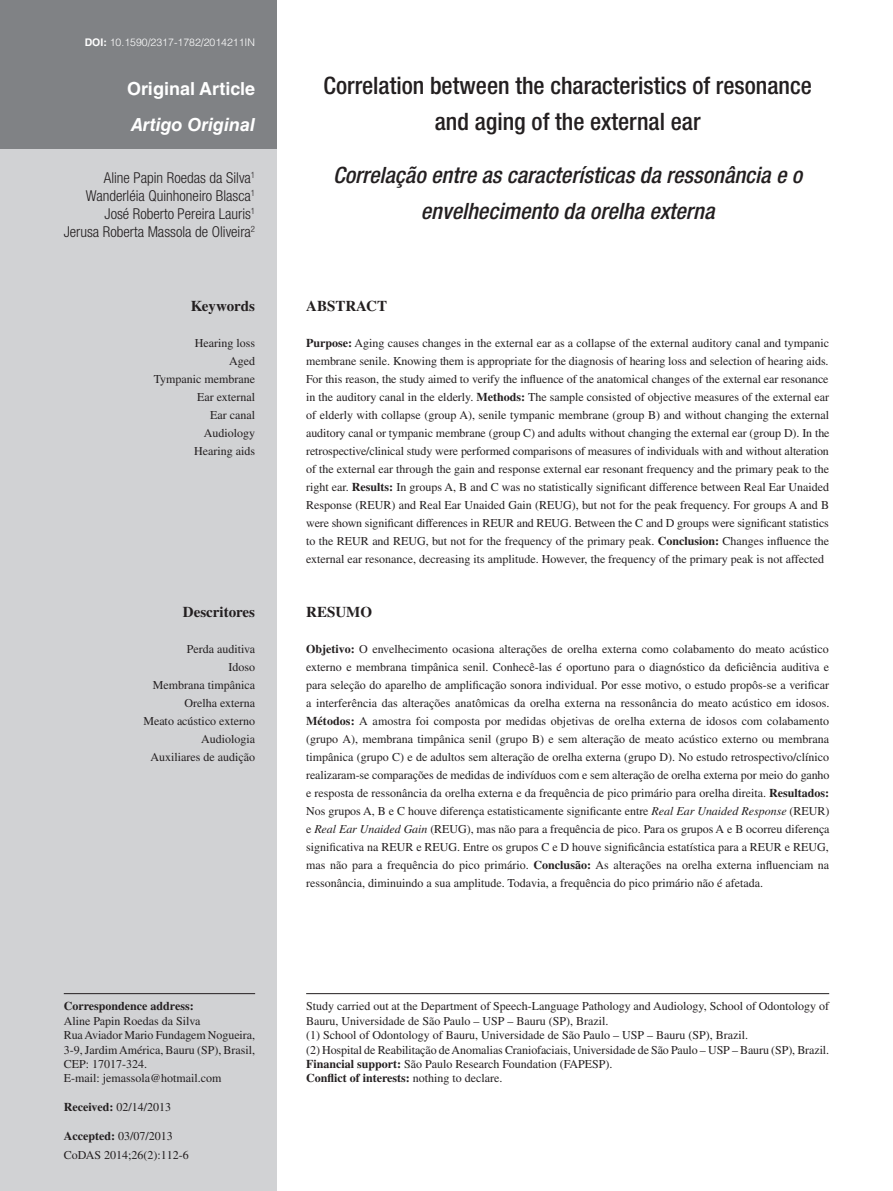
<style>
.page{position:relative;width:893px;height:1191px;background:#fff}
.page>*{position:absolute;margin:0;border:0;box-sizing:border-box;transform-origin:0 0}
.t1{font:500 condensed 24px/36px "Helvetica Neue LT Std";color:#231f20;text-align:center}
.t2{font:italic 500 condensed 22.5px/36px "Helvetica Neue LT Std";color:#231f20;text-align:center}
.t3{font:700 18px "Helvetica LT Std";color:#fff}
.t4{font:italic 700 18px "Helvetica LT Std";color:#fff}
.t5{font:300 condensed 15px/18px "Helvetica Neue LT Std";color:#231f20;text-align:right}
.t6{font:700 15px "Times LT Std";color:#231f20}
.t7{font:12px/18px "Times LT Std";color:#231f20;text-align:right}
.t8{font:700 12px "Times LT Std";color:#231f20}
.t9{font:300 10.5px "Helvetica LT Std";color:#fff}
.s1{font-weight:700}
.s2{font-style:italic}
</style>
<div class="page">
<div style="left:0;top:0;width:276px;height:1191px;background:#d1d2d4"></div>
<div style="left:0;top:0;width:276px;height:149px;background:#808285"></div>
<hr style="left:64px;top:993px;width:191px;height:1px;background:#231f20">
<hr style="left:306px;top:993px;width:523px;height:1px;background:#231f20">
<p class="t9" style="left:85px;top:36px;width:172px"><span class="s1">DOI:</span> 10.1590/2317-1782/2014211IN</p>
<h3 class="t3" style="left:127px;top:77px;width:129px">Original Article</h3>
<h3 class="t4" style="left:131px;top:113px;width:126px">Artigo Original</h3>
<p class="t5" style="left:64px;top:169px;width:193px">Aline Papin Roedas da Silva<sup>1<br></sup>Wanderléia Quinhoneiro Blasca<sup>1<br></sup>José Roberto Pereira Lauris<sup>1<br></sup>Jerusa Roberta Massola de Oliveira<sup>2</sup></p>
<p class="t6" style="left:191px;top:297px;width:66px">Keywords</p>
<p class="t7" style="left:154px;top:333px;width:103px">Hearing loss<br>Aged<br>Tympanic membrane<br>Ear external<br>Ear canal<br>Audiology<br>Hearing aids</p>
<p class="t6" style="left:183px;top:603px;width:74px">Descritores</p>
<p class="t7" style="left:143px;top:639px;width:113px">Perda auditiva<br>Idoso<br>Membrana timpânica<br>Orelha externa<br>Meato acústico externo<br>Audiologia<br>Auxiliares de audição</p>
<p class="t8" style="left:64px;top:999px;width:131px">Correspondence address:</p>
<p class="t7" style="left:64px;top:1013px;width:193px;line-height:14.4px;text-align:left">Aline Papin Roedas da Silva<br>Rua Aviador Mario Fundagem Nogueira,<br>3-9, Jardim América, Bauru (SP), Brasil,<br>CEP: 17017-324.<br>E-mail: jemassola@hotmail.com</p>
<p class="t7" style="left:64px;top:1098px;width:109px"><span class="s1">Received:</span> 02/14/2013</p>
<p class="t7" style="left:64px;top:1126px;width:110px"><span class="s1">Accepted:</span> 03/07/2013</p>
<p class="t7" style="left:64px;top:1146px;width:127px">CoDAS 2014;26(2):112-6</p>
<h1 class="t1" style="left:324px;top:67px;width:490px">Correlation between the characteristics of resonance and aging of the external ear</h1>
<h2 class="t2" style="left:333px;top:157px;width:471px">Correlação entre as características da ressonância e o envelhecimento da orelha externa</h2>
<p class="t6" style="left:306px;top:297px;width:51px">Abstrac</p>
<p class="t6" style="left:377px;top:297px;width:12px">t</p>
<p class="t7" style="left:306px;top:333px;width:525px;text-align:justify"><span class="s1">Purpose:</span> Aging causes changes in the external ear as a collapse of the external auditory canal and tympanic membrane senile. Knowing them is appropriate for the diagnosis of hearing loss and selection of hearing aids.<br>For this reason, the study aimed to verify the influence of the anatomical changes of the external ear resonance in the auditory canal in the elderly. <span class="s1">Methods:</span> The sample consisted of objective measures of the external ear of elderly with collapse (group A), senile tympanic membrane (group B) and without changing the external auditory canal or tympanic membrane (group C) and adults without changing the external ear (group D). In the retrospective/clinical study were performed comparisons of measures of individuals with and without alteration of the external ear through the gain and response external ear resonant frequency and the primary peak to the right ear. <span class="s1">Results:</span> In groups A, B and C was no statistically significant difference between Real Ear Unaided Response (REUR) and Real Ear Unaided Gain (REUG), but not for the peak frequency. For groups A and B were shown significant differences in REUR and REUG. Between the C and D groups were significant statistics to the REUR and REUG, but not for the frequency of the primary peak. <span class="s1">Conclusion:</span> Changes influence the external ear resonance, decreasing its amplitude. However, the frequency of the primary peak is not affected</p>
<p class="t6" style="left:306px;top:603px;width:67px">Resumo</p>
<p class="t7" style="left:306px;top:639px;width:525px;text-align:justify"><span class="s1">Objetivo:</span> O envelhecimento ocasiona alterações de orelha externa como colabamento do meato acústico externo e membrana timpânica senil. Conhecê-las é oportuno para o diagnóstico da deficiência auditiva e para seleção do aparelho de amplificação sonora individual. Por esse motivo, o estudo propôs-se a verificar a interferência das alterações anatômicas da orelha externa na ressonância do meato acústico em idosos.<br><span class="s1">Métodos:</span> A amostra foi composta por medidas objetivas de orelha externa de idosos com colabamento (grupo A), membrana timpânica senil (grupo B) e sem alteração de meato acústico externo ou membrana timpânica (grupo C) e de adultos sem alteração de orelha externa (grupo D). No estudo retrospectivo/clínico realizaram-se comparações de medidas de indivíduos com e sem alteração de orelha externa por meio do ganho e resposta de ressonância da orelha externa e da frequência de pico primário para orelha direita. <span class="s1">Resultados:<br></span>Nos grupos A, B e C houve diferença estatisticamente significante entre <span class="s2">Real Ear Unaided Response</span> (REUR) e <span class="s2">Real Ear Unaided Gain</span> (REUG), mas não para a frequência de pico. Para os grupos A e B ocorreu diferença significativa na REUR e REUG. Entre os grupos C e D houve significância estatística para a REUR e REUG, mas não para a frequência do pico primário. <span class="s1">Conclusão:</span> As alterações na orelha externa influenciam na ressonância, diminuindo a sua amplitude. Todavia, a frequência do pico primário não é afetada.</p>
<p class="t7" style="left:306px;top:999px;width:524px;line-height:14.4px;text-align:left">Study carried out at the Department of Speech-Language Pathology and Audiology, School of Odontology of Bauru, Universidade de São Paulo – USP – Bauru (SP), Brazil.<br>(1) School of Odontology of Bauru, Universidade de São Paulo – USP – Bauru (SP), Brazil.<br>(2) Hospital de Reabilitação de Anomalias Craniofaciais, Universidade de São Paulo – USP – Bauru (SP), Brazil.<br><span class="s1">Financial support:</span> São Paulo Research Foundation (FAPESP).<br><span class="s1">Conflict of interests:</span> nothing to declare.</p>
</div>
